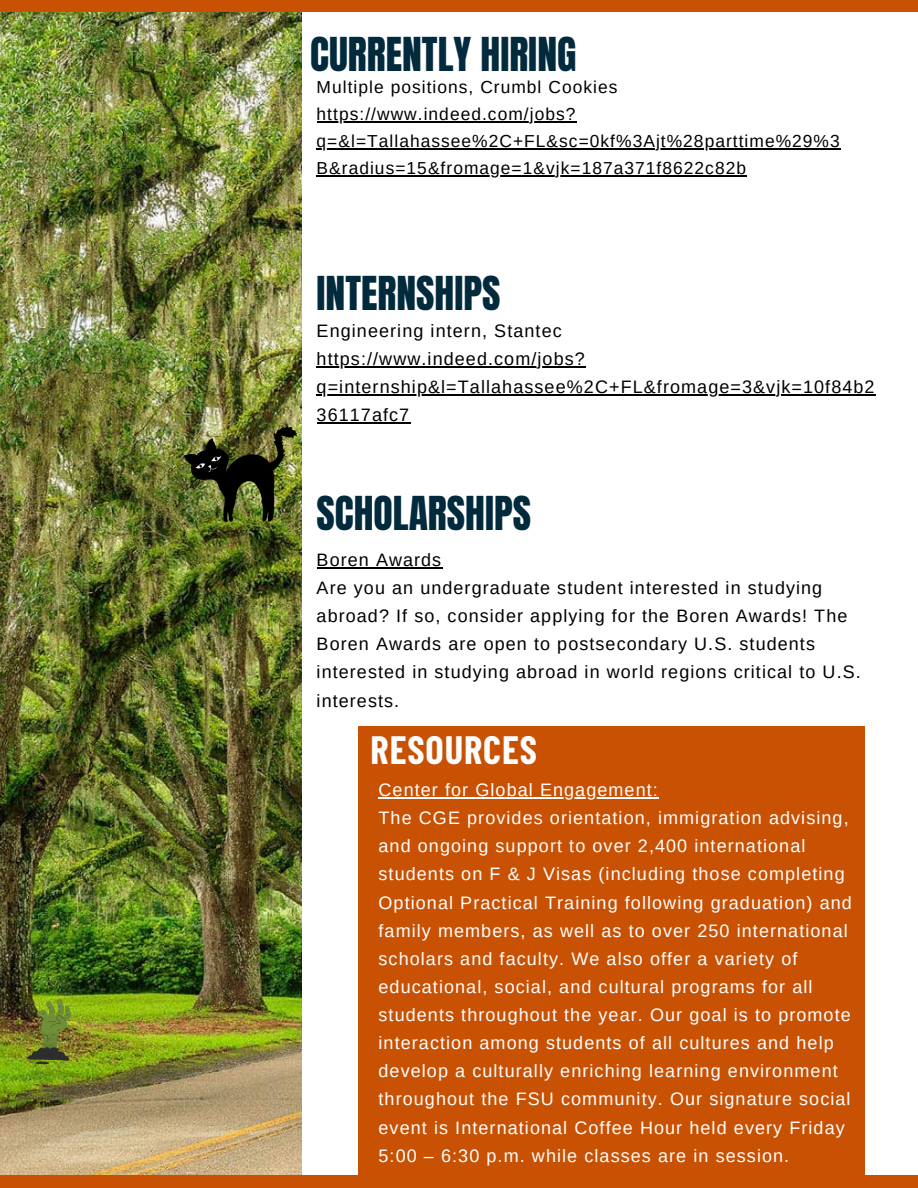
<style>
.page{position:relative;width:918px;height:1188px;background:#fff}
.page>*{position:absolute;margin:0;border:0;box-sizing:border-box;transform-origin:0 0}
.t1{font:39.75px "Anton";color:#022a3d}
.t2{font:700 38.55px "Barlow Condensed";letter-spacing:.025em;color:#fff}
.t3{font:18px/28.2px "Arimo";letter-spacing:.06em;color:#fff}
.t4{font:18px/28.2px "Arimo";letter-spacing:.06em;color:#000}
.t5{font:17.4px/27px "Arimo";letter-spacing:.06em;color:#000}
</style>
<div class="page">
<img style="left:0;top:12px;width:302px;height:1163px">
<div style="left:0;top:0;width:918px;height:12px;background:#c85103"></div>
<div style="left:0;top:1175px;width:918px;height:13px;background:#c85103"></div>
<div style="left:358px;top:727px;width:507px;height:448px;background:#c85103"></div>
<img style="left:27px;top:999px;width:44px;height:65px">
<img style="left:185px;top:426px;width:111px;height:96px">
<hr style="left:317px;top:121px;width:260px;height:1px;background:#000">
<hr style="left:317px;top:148px;width:524px;height:1px;background:#000">
<hr style="left:317px;top:175px;width:430px;height:1px;background:#000">
<hr style="left:317px;top:366px;width:269px;height:1px;background:#000">
<hr style="left:317px;top:394px;width:559px;height:2px;background:#000">
<hr style="left:317px;top:423px;width:93px;height:1px;background:#000">
<hr style="left:317px;top:567px;width:125px;height:1px;background:#000">
<hr style="left:379px;top:797px;width:280px;height:1px;background:#fff">
<p class="t1" style="left:310px;top:25px;width:268px">CURRENTLY HIRING</p>
<p class="t5" style="left:317px;top:73px;width:302px">Multiple positions, Crumbl Cookies</p>
<p class="t5" style="left:317px;top:100px;width:525px">https://www.indeed.com/jobs? q=&amp;l=Tallahassee%2C+FL&amp;sc=0kf%3Ajt%28parttime%29%3<br>B&amp;radius=15&amp;fromage=1&amp;vjk=187a371f8622c82b</p>
<p class="t1" style="left:317px;top:265px;width:185px">INTERNSHIPS</p>
<p class="t4" style="left:317px;top:317px;width:247px">Engineering intern, Stantec</p>
<p class="t4" style="left:317px;top:345px;width:560px">https://www.indeed.com/jobs? q=internship&amp;l=Tallahassee%2C+FL&amp;fromage=3&amp;vjk=10f84b2<br>36117afc7</p>
<p class="t1" style="left:317px;top:485px;width:216px">SCHOLARSHIPS</p>
<p class="t4" style="left:317px;top:546px;width:126px">Boren Awards</p>
<p class="t4" style="left:317px;top:574px;width:546px">Are you an undergraduate student interested in studying abroad? If so, consider applying for the Boren Awards! The Boren Awards are open to postsecondary U.S. students interested in studying abroad in world regions critical to U.S. interests.</p>
<p class="t2" style="left:371px;top:726px;width:168px">RESOURCES</p>
<p class="t3" style="left:379px;top:776px;width:281px">Center for Global Engagement:</p>
<p class="t3" style="left:379px;top:804px;width:475px">The CGE provides orientation, immigration advising, and ongoing support to over 2,400 international students on F &amp; J Visas (including those completing Optional Practical Training following graduation) and family members, as well as to over 250 international scholars and faculty. We also offer a variety of educational, social, and cultural programs for all students throughout the year. Our goal is to promote interaction among students of all cultures and help develop a culturally enriching learning environment throughout the FSU community. Our signature social event is International Coffee Hour held every Friday 5:00 – 6:30 p.m. while classes are in session.</p>
</div>
